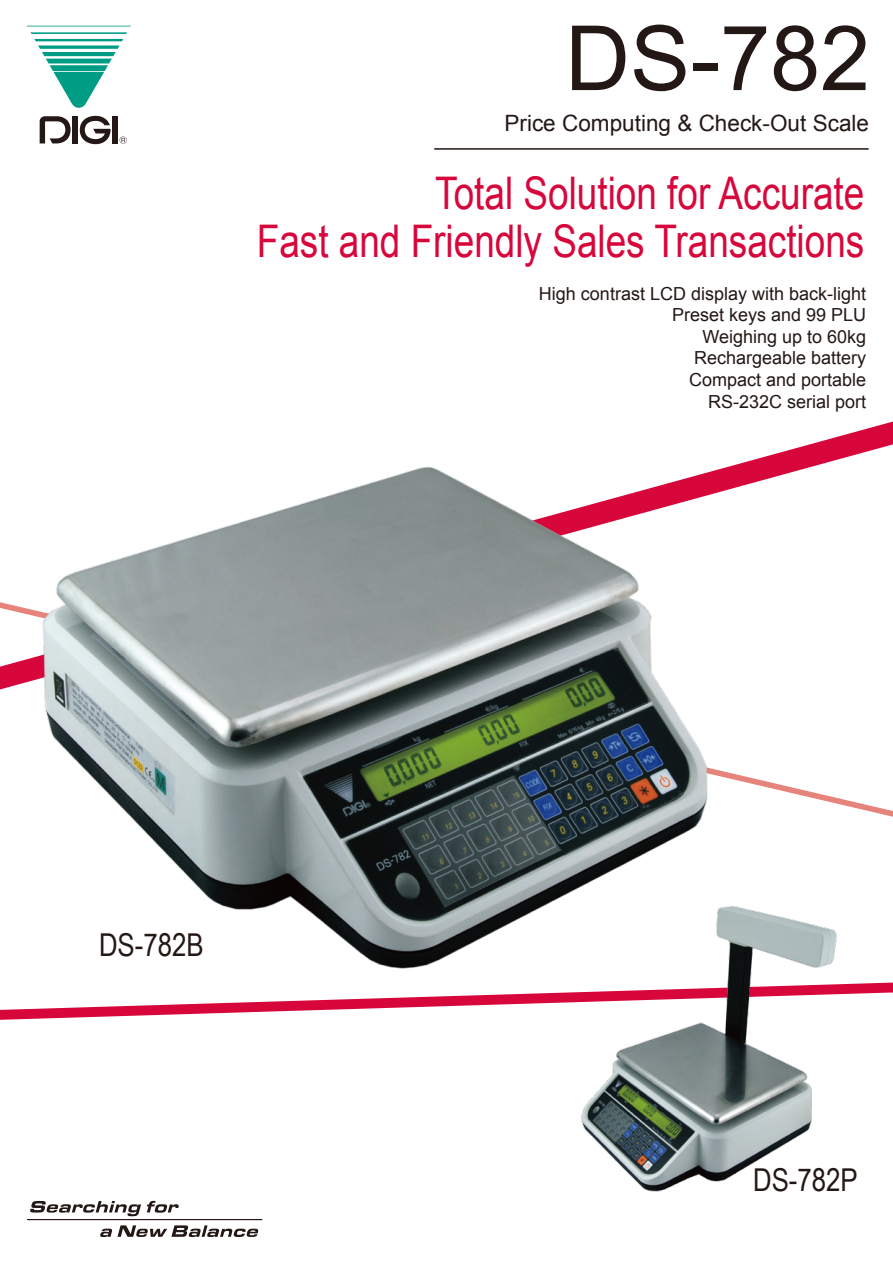
<style>
.page{position:relative;width:893px;height:1263px;background:#fff}
.page>*{position:absolute;margin:0;border:0;box-sizing:border-box;transform-origin:0 0}
.t1{font:90px "Arial";color:#231815}
.t2{font:45px/48px "Arial";color:#d7063b;text-align:right;scale:.82 1}
.t3{font:31.5px "Arial Narrow";color:#231815}
.t4{font:22.5px "Arial";color:#231815}
.t5{font:18px/21.6px "Arial";color:#231815;text-align:right}
</style>
<div class="page">
<svg style="left:27px;top:26px;width:104px;height:82px"></svg>
<svg style="left:40px;top:116px;width:31px;height:27px"></svg>
<div style="left:73px;top:116px;width:5px;height:27px;background:#231815"></div>
<div style="left:112px;top:116px;width:6px;height:27px;background:#231815"></div>
<svg style="left:80px;top:116px;width:31px;height:28px"></svg>
<svg style="left:120px;top:137px;width:7px;height:7px"></svg>
<svg style="left:756px;top:779px;width:136px;height:38px"></svg>
<svg style="left:756px;top:421px;width:136px;height:61px"></svg>
<svg style="left:852px;top:982px;width:40px;height:12px"></svg>
<img style="left:581px;top:911px;width:271px;height:281px">
<img style="left:0;top:459px;width:756px;height:573px">
<h1 class="t1" style="left:565px;top:9px;width:307px">DS-782</h1>
<p class="t4" style="left:504px;top:111px;width:366px">Price Computing &amp; Check-Out Scale</p>
<h2 class="t2" style="left:257px;top:169px;width:742px">Total Solution for Accurate<br>Fast and Friendly Sales Transactions</h2>
<p class="t5" style="left:539px;top:282px;width:329px">High contrast LCD display with back-light<br>Preset keys and 99 PLU<br>Weighing up to 60kg<br>Rechargeable battery<br>Compact and portable<br>RS-232C serial port</p>
<h3 class="t3" style="left:99px;top:926px;width:106px">DS-782B</h3>
<h3 class="t3" style="left:753px;top:1162px;width:106px">DS-782P</h3>
</div>
